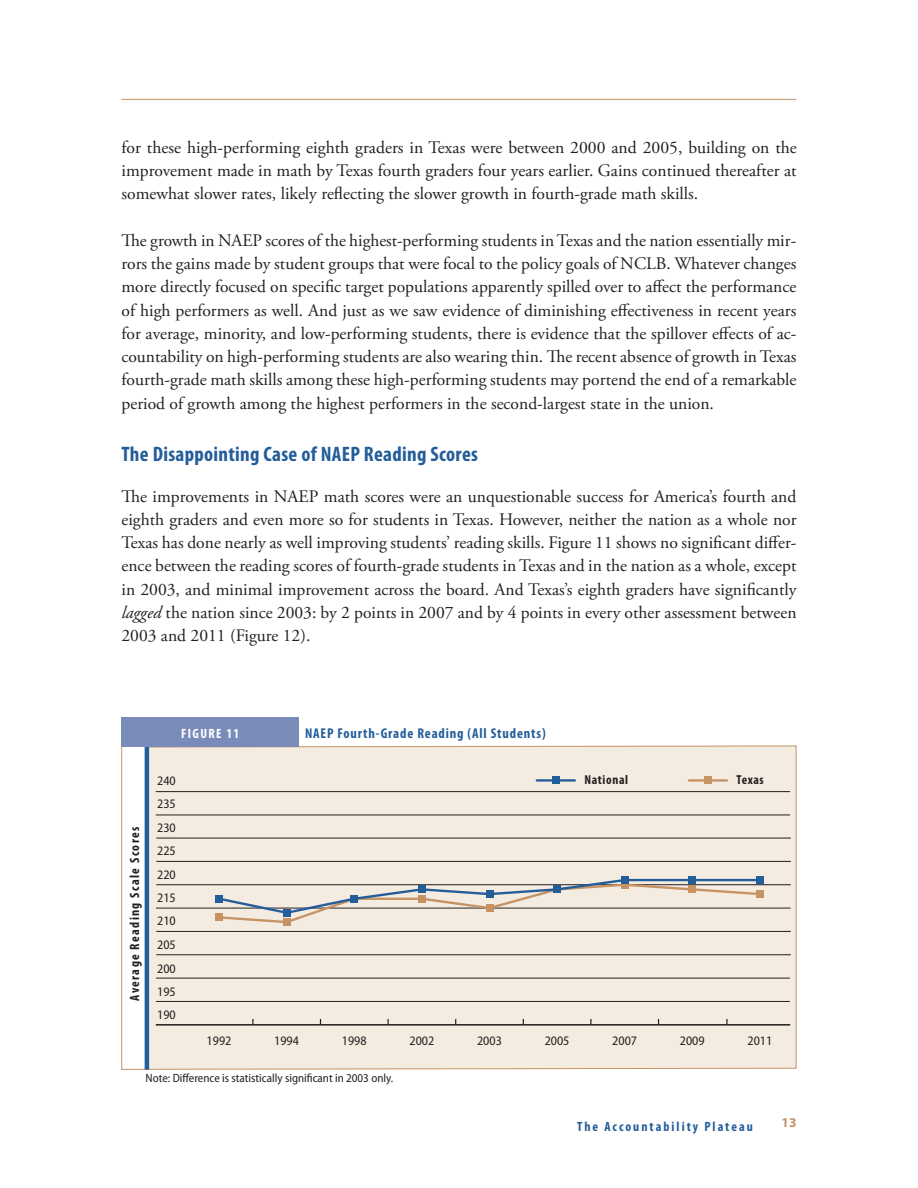
<style>
.page{position:relative;width:918px;height:1188px;background:#fff}
.page>*{position:absolute;margin:0;border:0;box-sizing:border-box;transform-origin:0 0}
.t1{font:700 condensed 21px "Myriad Pro";letter-spacing:.015em;color:#235d9a}
.t2{font:17.55px/23.2px "Adobe Garamond Pro";color:#231f20;text-align:justify}
.t3{font:700 condensed 14.25px "Myriad Pro";letter-spacing:.06em;color:#235d9a}
.t4{font:700 condensed 13.5px "Myriad Pro";letter-spacing:.1em;color:#231f20}
.t5{font:700 condensed 13.5px "Myriad Pro";letter-spacing:.15em;color:#235d9a}
.t6{font:700 condensed 13.5px "Myriad Pro";letter-spacing:.1em;color:#fff}
.t7{font:700 13.5px "Myriad Pro";color:#c69365}
.t8{font:semi-condensed 13.05px "Myriad Pro";color:#231f20}
.t9{font:700 condensed 13.05px "Myriad Pro";letter-spacing:.05em;color:#231f20}
.t10{font:semi-condensed 12px "Myriad Pro";color:#231f20}
.s1{font-style:italic}
</style>
<div class="page">
<hr style="left:122px;top:99px;width:674px;height:1px;background:#c69365">
<div style="left:149px;top:745px;width:648px;height:325px;background:#f4ece1"></div>
<hr style="left:145px;top:743px;width:4px;height:327px;background:#235d9a">
<hr style="left:156px;top:1024px;width:634px;height:1px;background:#231f20">
<hr style="left:156px;top:1025px;width:634px;height:1px;background:#231f20">
<hr style="left:156px;top:1001px;width:634px;height:1px;background:#231f20">
<hr style="left:156px;top:978px;width:634px;height:1px;background:#231f20">
<hr style="left:156px;top:955px;width:635px;height:1px;background:#231f20">
<hr style="left:156px;top:931px;width:635px;height:1px;background:#231f20">
<hr style="left:156px;top:908px;width:635px;height:1px;background:#231f20">
<hr style="left:156px;top:884px;width:635px;height:1px;background:#231f20">
<hr style="left:156px;top:861px;width:635px;height:1px;background:#231f20">
<hr style="left:156px;top:838px;width:635px;height:1px;background:#231f20">
<hr style="left:156px;top:815px;width:634px;height:1px;background:#231f20">
<hr style="left:156px;top:791px;width:634px;height:1px;background:#231f20">
<div style="left:217px;top:916px;width:545px;height:9px;background:#f4ece1"></div>
<svg style="left:216px;top:778px;width:546px;height:138px;background:#e6dfd5"></svg>
<div style="left:704px;top:777px;width:8px;height:7px;background:#c69365"></div>
<div style="left:216px;top:914px;width:7px;height:7px;background:#c69365"></div>
<div style="left:283px;top:919px;width:7px;height:7px;background:#c69365"></div>
<div style="left:418px;top:895px;width:7px;height:7px;background:#c69365"></div>
<div style="left:486px;top:905px;width:7px;height:7px;background:#c69365"></div>
<div style="left:621px;top:881px;width:7px;height:7px;background:#c69365"></div>
<div style="left:689px;top:886px;width:7px;height:7px;background:#c69365"></div>
<div style="left:756px;top:891px;width:8px;height:7px;background:#c69365"></div>
<div style="left:552px;top:777px;width:7px;height:7px;background:#235d9a"></div>
<div style="left:216px;top:895px;width:7px;height:7px;background:#235d9a"></div>
<div style="left:283px;top:909px;width:7px;height:7px;background:#235d9a"></div>
<div style="left:351px;top:895px;width:7px;height:7px;background:#235d9a"></div>
<div style="left:418px;top:886px;width:7px;height:7px;background:#235d9a"></div>
<div style="left:486px;top:891px;width:7px;height:7px;background:#235d9a"></div>
<div style="left:554px;top:886px;width:7px;height:7px;background:#235d9a"></div>
<div style="left:621px;top:877px;width:7px;height:7px;background:#235d9a"></div>
<div style="left:689px;top:877px;width:7px;height:7px;background:#235d9a"></div>
<div style="left:756px;top:877px;width:8px;height:7px;background:#235d9a"></div>
<div style="left:122px;top:718px;width:177px;height:29px;background:#798bb9"></div>
<p class="t2" style="left:122px;top:136px;width:677px">for these high-performing eighth graders in Texas were between 2000 and 2005, building on the improvement made in math by Texas fourth graders four years earlier. Gains continued thereafter at somewhat slower rates, likely reflecting the slower growth in fourth-grade math skills.</p>
<p class="t2" style="left:122px;top:229px;width:677px">The growth in NAEP scores of the highest-performing students in Texas and the nation essentially mir&shy;rors the gains made by student groups that were focal to the policy goals of NCLB. Whatever changes more directly focused on specific target populations apparently spilled over to affect the performance of high performers as well. And just as we saw evidence of diminishing effectiveness in recent years for average, minority, and low-performing students, there is evidence that the spillover effects of ac&shy;countability on high-performing students are also wearing thin. The recent absence of growth in Texas fourth-grade math skills among these high-performing students may portend the end of a remarkable period of growth among the highest performers in the second-largest state in the union.</p>
<p class="t1" style="left:122px;top:442px;width:358px">The Disappointing Case of NAEP Reading Scores</p>
<p class="t2" style="left:122px;top:485px;width:677px">The improvements in NAEP math scores were an unquestionable success for America’s fourth and eighth graders and even more so for students in Texas. However, neither the nation as a whole nor Texas has done nearly as well improving students’ reading skills. Figure 11 shows no significant differ&shy;ence between the reading scores of fourth-grade students in Texas and in the nation as a whole, except in 2003, and minimal improvement across the board. And Texas’s eighth graders have significantly <span class="s1">lagged</span> the nation since 2003: by 2 points in 2007 and by 4 points in every other assessment between 2003 and 2011 (Figure 12).</p>
<p class="t6" style="left:181px;top:726px;width:59px">FIGURE 11</p>
<p class="t3" style="left:305px;top:725px;width:242px">NAEP Fourth-Grade Reading (All Students)</p>
<p class="t8" style="left:157px;top:774px;width:20px">240</p>
<p class="t9" style="left:584px;top:772px;width:45px">National</p>
<p class="t9" style="left:737px;top:772px;width:29px">Texas</p>
<p class="t4" style="left:127px;top:1001px;width:175px;rotate:-90deg">Average Reading Scale Scores</p>
<p class="t8" style="left:157px;top:797px;width:20px">235</p>
<p class="t8" style="left:157px;top:820px;width:20px">230</p>
<p class="t8" style="left:157px;top:844px;width:20px">225</p>
<p class="t8" style="left:157px;top:867px;width:20px">220</p>
<p class="t8" style="left:157px;top:891px;width:20px">215</p>
<p class="t8" style="left:157px;top:914px;width:20px">210</p>
<p class="t8" style="left:157px;top:937px;width:20px">205</p>
<p class="t8" style="left:157px;top:961px;width:20px">200</p>
<p class="t8" style="left:157px;top:985px;width:20px">195</p>
<p class="t8" style="left:157px;top:1008px;width:20px">190</p>
<p class="t8" style="left:207px;top:1033px;width:26px">1992</p>
<p class="t8" style="left:274px;top:1033px;width:26px">1994</p>
<p class="t8" style="left:342px;top:1033px;width:26px">1998</p>
<p class="t8" style="left:409px;top:1033px;width:26px">2002</p>
<p class="t8" style="left:477px;top:1033px;width:26px">2003</p>
<p class="t8" style="left:545px;top:1033px;width:26px">2005</p>
<p class="t8" style="left:612px;top:1033px;width:26px">2007</p>
<p class="t8" style="left:680px;top:1033px;width:26px">2009</p>
<p class="t8" style="left:748px;top:1033px;width:26px">2011</p>
<p class="t10" style="left:146px;top:1072px;width:249px">Note: Difference is statistically significant in 2003 only.</p>
<p class="t5" style="left:577px;top:1119px;width:177px">The Accountability Plateau</p>
<p class="t7" style="left:782px;top:1114px;width:16px">13</p>
</div>
